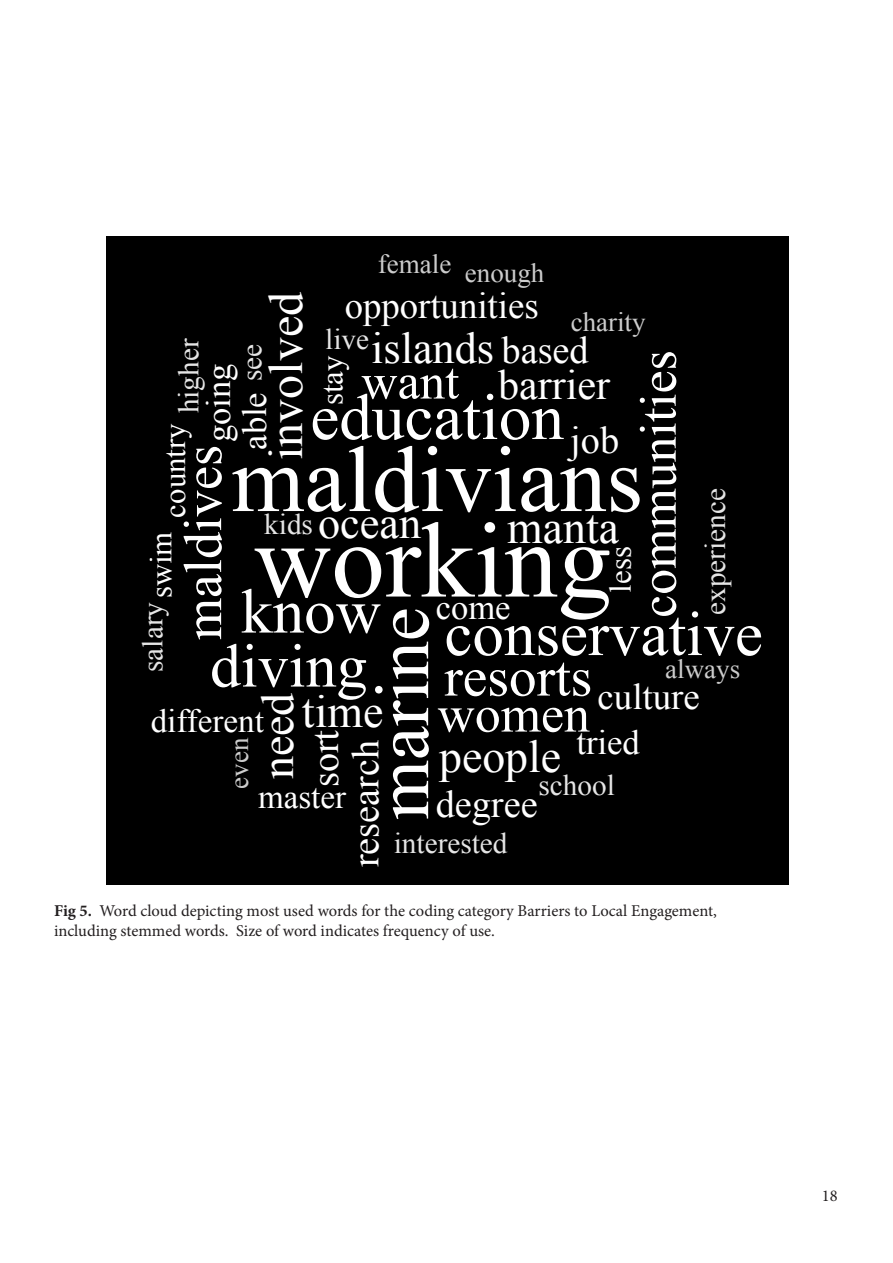
<style>
.page{position:relative;width:893px;height:1263px;background:#fff}
.page>*{position:absolute;margin:0;border:0;box-sizing:border-box;transform-origin:0 0}
.t1{font:107.25px "Times New Roman";color:#fff}
.t2{font:93.75px "Times New Roman";color:#fff}
.t3{font:76.5px "Times New Roman";color:#fff}
.t4{font:65.25px "Times New Roman";color:#fff}
.t5{font:63px "Times New Roman";color:#fff}
.t6{font:61.5px "Times New Roman";color:#fff}
.t7{font:55.5px "Times New Roman";color:#fff}
.t8{font:54px "Times New Roman";color:#fff}
.t9{font:51.75px "Times New Roman";color:#fff}
.t10{font:50.25px "Times New Roman";color:#fff}
.t11{font:48px "Times New Roman";color:#fff}
.t12{font:45.75px "Times New Roman";color:#fff}
.t13{font:44.25px "Times New Roman";color:#fff}
.t14{font:42px "Times New Roman";color:#fff}
.t15{font:38.25px "Times New Roman";color:#fff}
.t16{font:36.75px "Times New Roman";color:#fff}
.t17{font:34.5px "Times New Roman";color:#fff}
.t18{font:33px "Times New Roman";color:#fff}
.t19{font:30.75px "Times New Roman";color:#fff}
.t20{font:29.25px "Times New Roman";color:rgb(255 255 255/.9)}
.t21{font:27px "Times New Roman";color:rgb(255 255 255/.8)}
.t22{font:16.5px "Minion Pro";letter-spacing:-.005em;color:#231f20}
.s1{font-weight:700}
</style>
<div class="page">
<div style="left:106px;top:236px;width:683px;height:649px;background:#000"></div>
<h3 class="t21" style="left:378px;top:245px;width:75px">female</h3>
<h3 class="t21" style="left:465px;top:254px;width:81px">enough</h3>
<p class="t11" style="left:254px;top:460px;width:170px;rotate:-90deg">involved</p>
<p class="t16" style="left:345px;top:280px;width:195px">opportunities</p>
<h3 class="t21" style="left:571px;top:304px;width:76px">charity</h3>
<h3 class="t20" style="left:325px;top:320px;width:45px">live</h3>
<p class="t13" style="left:371px;top:318px;width:124px">islands</p>
<p class="t15" style="left:502px;top:324px;width:89px">based</p>
<h3 class="t20" style="left:169px;top:413px;width:76px;rotate:-90deg">higher</h3>
<h3 class="t20" style="left:232px;top:381px;width:39px;rotate:-90deg">see</h3>
<p class="t9" style="left:624px;top:618px;width:269px;rotate:-90deg">communities</p>
<p class="t19" style="left:312px;top:405px;width:51px;rotate:-90deg">stay</p>
<p class="t17" style="left:195px;top:442px;width:80px;rotate:-90deg">going</p>
<p class="t10" style="left:361px;top:348px;width:99px">want</p>
<p class="t14" style="left:498px;top:356px;width:113px">barrier</p>
<p class="t17" style="left:231px;top:450px;width:59px;rotate:-90deg">able</p>
<p class="t4" style="left:310px;top:373px;width:255px">education</p>
<p class="t19" style="left:154px;top:517px;width:95px;rotate:-90deg">country</p>
<p class="t15" style="left:570px;top:414px;width:50px">job</p>
<p class="t2" style="left:231px;top:417px;width:413px">maldivians</p>
<p class="t8" style="left:167px;top:640px;width:196px;rotate:-90deg">maldives</p>
<h3 class="t20" style="left:696px;top:615px;width:128px;rotate:-90deg">experience</h3>
<h3 class="t20" style="left:264px;top:504px;width:50px">kids</h3>
<p class="t12" style="left:507px;top:496px;width:113px">manta</p>
<p class="t13" style="left:318px;top:493px;width:105px">ocean</p>
<p class="t1" style="left:254px;top:488px;width:359px">working</p>
<p class="t19" style="left:141px;top:598px;width:68px;rotate:-90deg">swim</p>
<p class="t19" style="left:600px;top:593px;width:48px;rotate:-90deg">less</p>
<p class="t5" style="left:241px;top:569px;width:141px">know</p>
<p class="t6" style="left:210px;top:625px;width:159px">diving</p>
<h3 class="t20" style="left:133px;top:672px;width:71px;rotate:-90deg">salary</h3>
<p class="t17" style="left:436px;top:584px;width:76px">come</p>
<p class="t3" style="left:351px;top:820px;width:214px;rotate:-90deg">marine</p>
<p class="t5" style="left:444px;top:592px;width:320px">conservative</p>
<h3 class="t21" style="left:665px;top:650px;width:76px">always</h3>
<p class="t7" style="left:444px;top:640px;width:149px">resorts</p>
<p class="t16" style="left:598px;top:672px;width:104px">culture</p>
<p class="t12" style="left:247px;top:779px;width:88px;rotate:-90deg">need</p>
<p class="t12" style="left:302px;top:681px;width:83px">time</p>
<p class="t9" style="left:437px;top:679px;width:154px">women</p>
<p class="t18" style="left:151px;top:698px;width:115px">different</p>
<p class="t15" style="left:300px;top:787px;width:59px;rotate:-90deg">sort</p>
<p class="t17" style="left:577px;top:719px;width:65px">tried</p>
<h3 class="t21" style="left:221px;top:788px;width:52px;rotate:-90deg">even</h3>
<p class="t15" style="left:340px;top:867px;width:129px;rotate:-90deg">research</p>
<p class="t12" style="left:439px;top:726px;width:123px">people</p>
<h3 class="t20" style="left:538px;top:765px;width:78px">school</h3>
<p class="t18" style="left:258px;top:775px;width:89px">master</p>
<p class="t15" style="left:436px;top:778px;width:103px">degree</p>
<h3 class="t20" style="left:394px;top:824px;width:115px">interested</h3>
<p class="t22" style="left:54px;top:900px;width:664px"><span class="s1">Fig 5.</span> Word cloud depicting most used words for the coding category Barriers to Local Engagement,</p>
<p class="t22" style="left:54px;top:919px;width:442px">including stemmed words. Size of word indicates frequency of use.</p>
<p class="t22" style="left:822px;top:1184px;width:17px">18</p>
</div>
